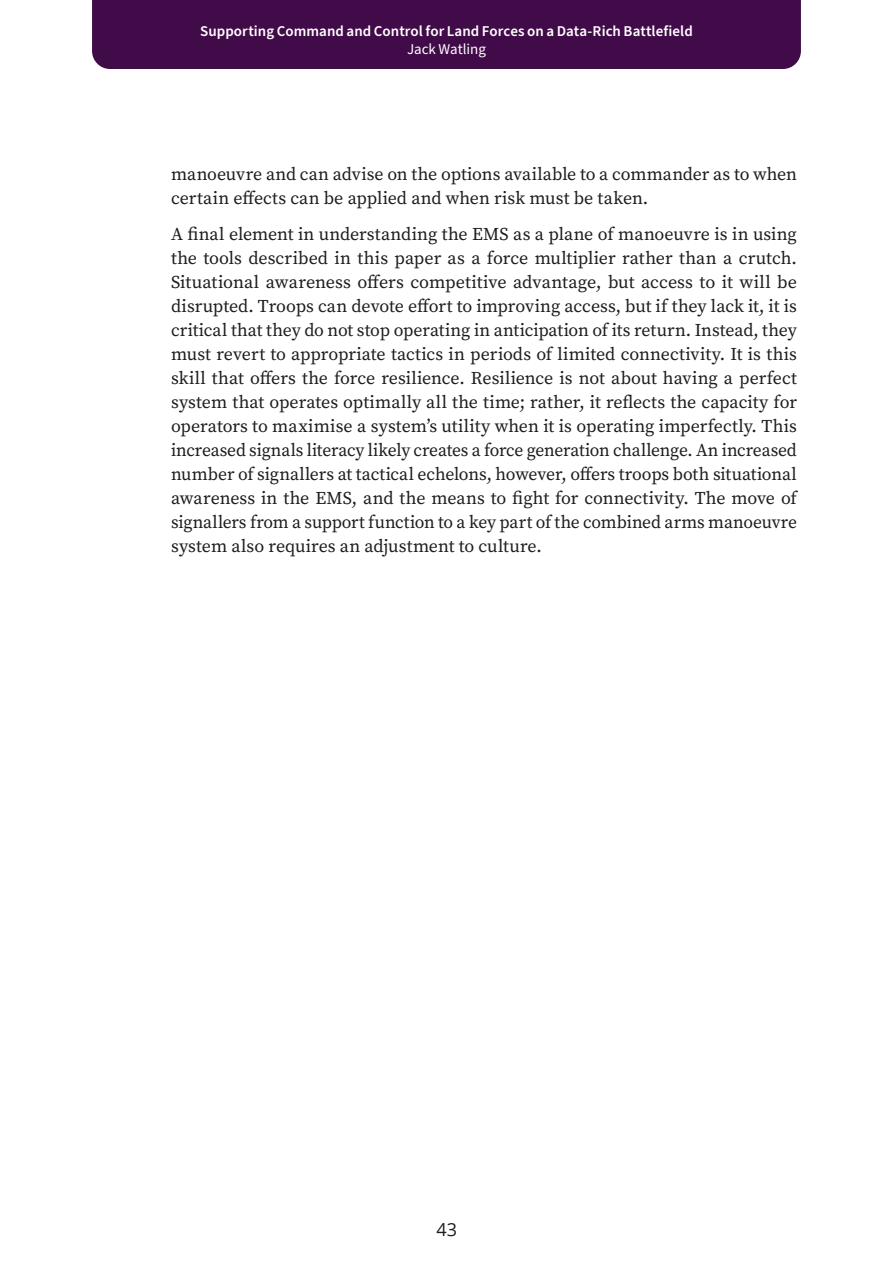
<style>
.page{position:relative;width:893px;height:1263px;background:#fff}
.page>*{position:absolute;margin:0;border:0;box-sizing:border-box;transform-origin:0 0}
.t1{font:18px/24px "Source Serif Variable";color:#1d1d1b}
.t2{font:18px "Open Sans";color:#1d1d1b}
.t3{font:600 15px "Source Sans Pro";letter-spacing:.005em;color:#fff}
.t4{font:15px "Source Sans Pro";letter-spacing:-.005em;color:#fff}
</style>
<div class="page">
<div style="left:92px;top:0;width:709px;height:69px;background:#410a48"></div>
<p class="t3" style="left:200px;top:21px;width:494px">Supporting Command and Control for Land Forces on a Data-Rich Battlefield</p>
<p class="t4" style="left:407px;top:39px;width:80px">Jack Watling</p>
<p class="t1" style="left:171px;top:162px;width:627px">manoeuvre and can advise on the options available to a commander as to when certain effects can be applied and when risk must be taken.</p>
<p class="t1" style="left:171px;top:222px;width:627px;text-align:justify">A final element in understanding the EMS as a plane of manoeuvre is in using the tools described in this paper as a force multiplier rather than a crutch.<br>Situational awareness offers competitive advantage, but access to it will be disrupted. Troops can devote effort to improving access, but if they lack it, it is critical that they do not stop operating in anticipation of its return. Instead, they must revert to appropriate tactics in periods of limited connectivity. It is this skill that offers the force resilience. Resilience is not about having a perfect system that operates optimally all the time; rather, it reflects the capacity for operators to maximise a system’s utility when it is operating imperfectly. This increased signals literacy likely creates a force generation challenge. An increased number of signallers at tactical echelons, however, offers troops both situational awareness in the EMS, and the means to fight for connectivity. The move of signallers from a support function to a key part of the combined arms manoeuvre system also requires an adjustment to culture.</p>
<p class="t2" style="left:436px;top:1217px;width:22px">43</p>
</div>
